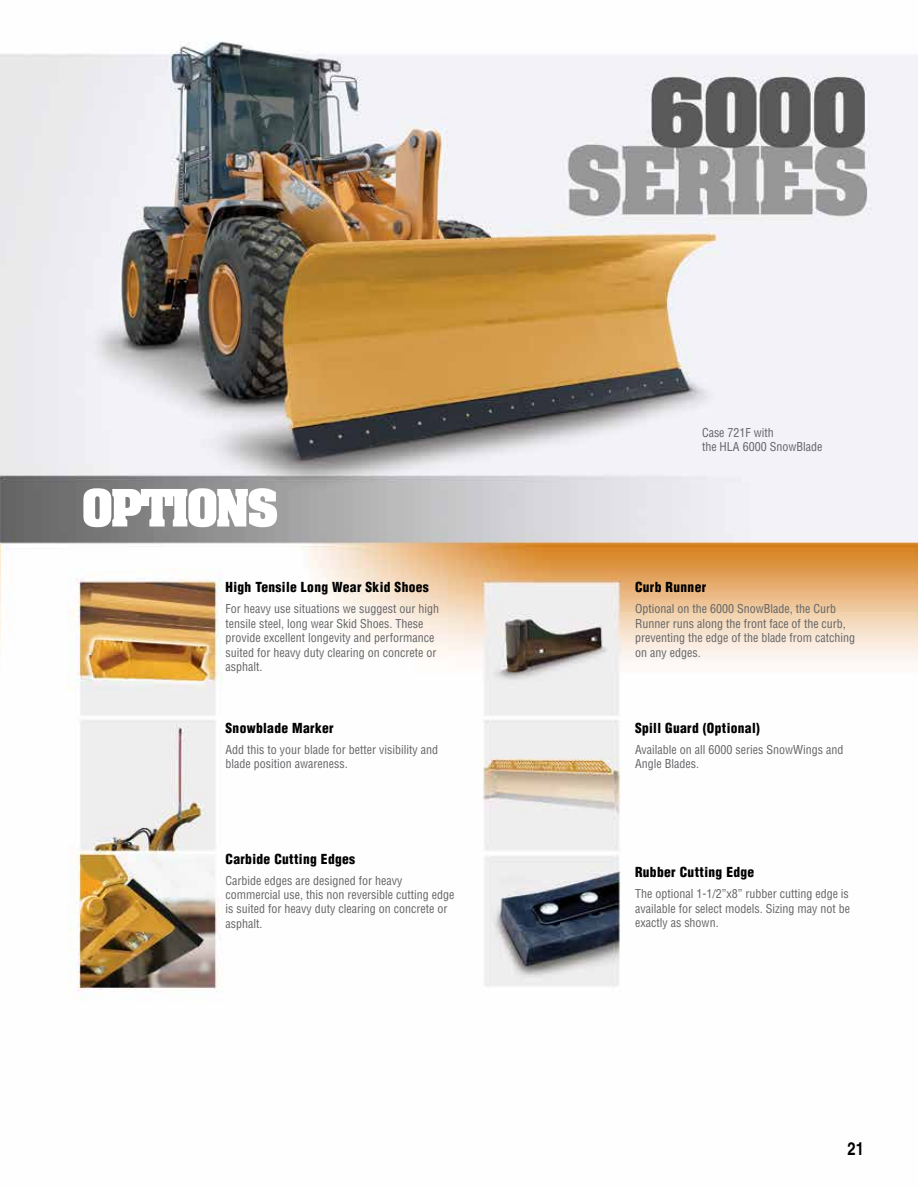
<style>
.page{position:relative;width:918px;height:1188px;background:#fff}
.page>*{position:absolute;margin:0;border:0;box-sizing:border-box;transform-origin:0 0}
.t1{font:56.25px "Aachen Bold Plain";letter-spacing:-.06em;color:#fff}
.t2{font:700 condensed 18px "Helvetica";color:#000}
.t3{font:900 condensed 13.5px "Helvetica";letter-spacing:.025em;color:#000}
.t4{font:condensed 12px/14.4px "Helvetica";color:#636466}
</style>
<div class="page">
<img style="left:0;top:41px;width:918px;height:951px">
<h1 class="t1" style="left:81px;top:477px;width:200px">OPTIONS</h1>
<p class="t3" style="left:226px;top:579px;width:205px">High Tensile Long Wear Skid Shoes</p>
<p class="t4" style="left:226px;top:602px;width:215px">For heavy use situations we suggest our high tensile steel, long wear Skid Shoes. These provide excellent longevity and performance suited for heavy duty clearing on concrete or asphalt.</p>
<p class="t3" style="left:226px;top:719px;width:110px">Snowblade Marker</p>
<p class="t4" style="left:226px;top:742px;width:214px">Add this to your blade for better visibility and blade position awareness.</p>
<p class="t3" style="left:226px;top:850px;width:131px">Carbide Cutting Edges</p>
<p class="t4" style="left:226px;top:873px;width:230px">Carbide edges are designed for heavy commercial use, this non reversible cutting edge is suited for heavy duty clearing on concrete or asphalt.</p>
<p class="t4" style="left:702px;top:425px;width:122px">Case 721F with<br>the HLA 6000 SnowBlade</p>
<p class="t3" style="left:635px;top:579px;width:73px">Curb Runner</p>
<p class="t4" style="left:635px;top:602px;width:222px">Optional on the 6000 SnowBlade, the Curb Runner runs along the front face of the curb, preventing the edge of the blade from catching on any edges.</p>
<p class="t3" style="left:635px;top:719px;width:126px">Spill Guard (Optional)</p>
<p class="t4" style="left:635px;top:742px;width:210px">Available on all 6000 series SnowWings and<br>Angle Blades.</p>
<p class="t3" style="left:635px;top:864px;width:121px">Rubber Cutting Edge</p>
<p class="t4" style="left:635px;top:887px;width:217px;text-align:justify">The optional 1-1/2”x8” rubber cutting edge is available for select models. Sizing may not be exactly as shown.</p>
<h2 class="t2" style="left:848px;top:1138px;width:18px">21</h2>
</div>
